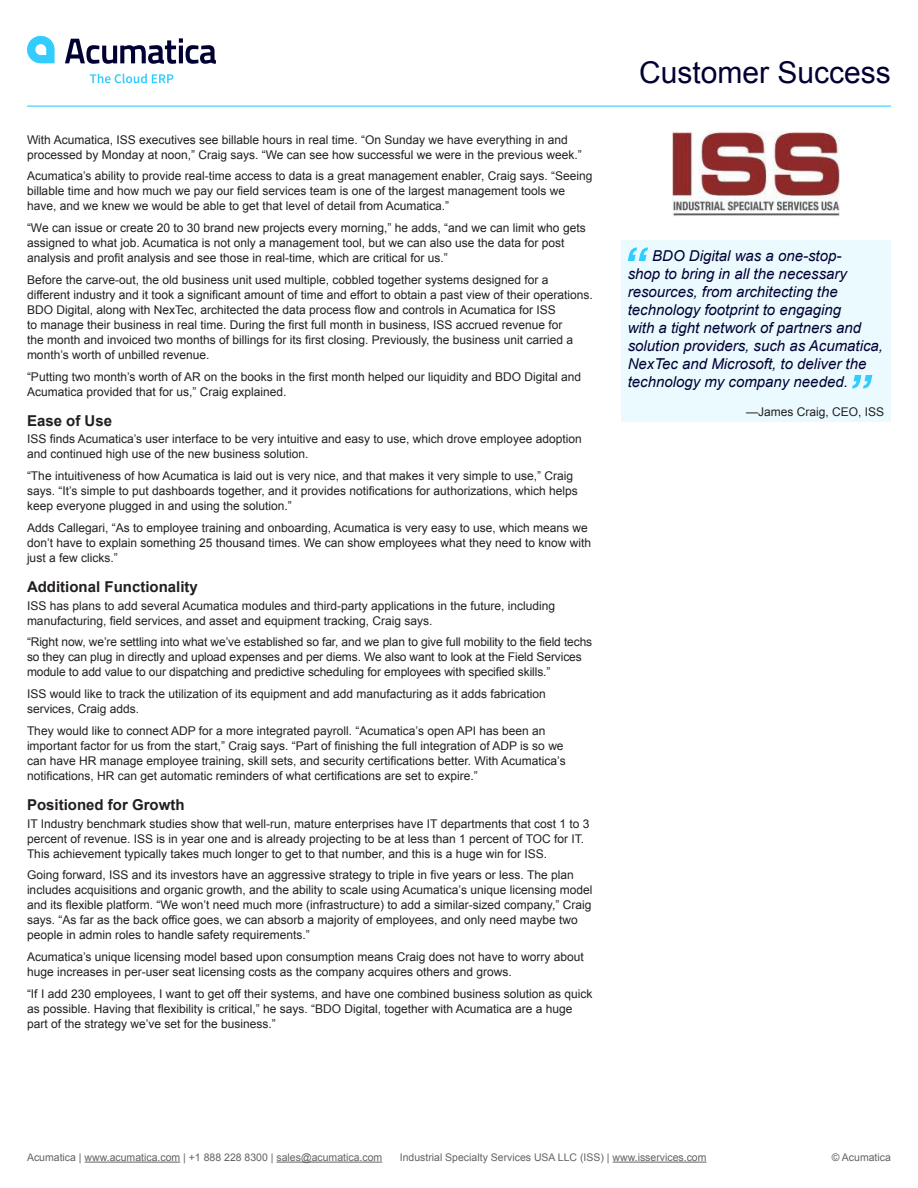
<style>
.page{position:relative;width:918px;height:1188px;background:#fff}
.page>*{position:absolute;margin:0;border:0;box-sizing:border-box;transform-origin:0 0}
.t1{font:30px "Arial";color:#003}
.t2{font:italic 15px/18px "Arial";color:#003}
.Sub_Subhead{font:700 15px "Arial";color:#231f20}
.Body_Copy{font:12px/15px "Arial";color:#231f20}
.Quote_Author{font:12px "Arial";color:#231f20}
.t3{font:10.5px "Arial";color:#636366}
</style>
<div class="page">
<hr style="left:27px;top:106px;width:864px;height:1px;background:#3cf">
<svg style="left:27px;top:36px;width:28px;height:27px"></svg>
<svg style="left:65px;top:38px;width:151px;height:26px"></svg>
<svg style="left:90px;top:74px;width:83px;height:9px"></svg>
<hr style="left:85px;top:1162px;width:95px;height:1px;background:#636366">
<hr style="left:277px;top:1162px;width:105px;height:1px;background:#636366">
<hr style="left:613px;top:1162px;width:94px;height:1px;background:#636366">
<img style="left:673px;top:131px;width:166px;height:85px">
<div style="left:621px;top:241px;width:270px;height:181px;background:#ebfaff"></div>
<svg style="left:628px;top:248px;width:20px;height:13px"></svg>
<svg style="left:852px;top:375px;width:20px;height:14px"></svg>
<p class="Body_Copy" style="left:27px;top:132px;width:556px">With Acumatica, ISS executives see billable hours in real time. “On Sunday we have everything in and processed by Monday at noon,” Craig says. “We can see how successful we were in the previous week.”</p>
<p class="Body_Copy" style="left:27px;top:169px;width:567px">Acumatica’s ability to provide real-time access to data is a great management enabler, Craig says. “Seeing billable time and how much we pay our field services team is one of the largest management tools we have, and we knew we would be able to get that level of detail from Acumatica.”</p>
<p class="Body_Copy" style="left:27px;top:221px;width:560px">“We can issue or create 20 to 30 brand new projects every morning,” he adds, “and we can limit who gets assigned to what job. Acumatica is not only a management tool, but we can also use the data for post analysis and profit analysis and see those in real-time, which are critical for us.”</p>
<p class="Body_Copy" style="left:27px;top:272px;width:567px">Before the carve-out, the old business unit used multiple, cobbled together systems designed for a different industry and it took a significant amount of time and effort to obtain a past view of their operations.<br>BDO Digital, along with NexTec, architected the data process flow and controls in Acumatica for ISS<br>to manage their business in real time. During the first full month in business, ISS accrued revenue for<br>the month and invoiced two months of billings for its first closing. Previously, the business unit carried a month’s worth of unbilled revenue.</p>
<p class="Body_Copy" style="left:27px;top:369px;width:556px">“Putting two month’s worth of AR on the books in the first month helped our liquidity and BDO Digital and<br>Acumatica provided that for us,” Craig explained.</p>
<p class="Sub_Subhead" style="left:27px;top:411px;width:87px">Ease of Use</p>
<p class="Body_Copy" style="left:27px;top:432px;width:556px">ISS finds Acumatica’s user interface to be very intuitive and easy to use, which drove employee adoption and continued high use of the new business solution.</p>
<p class="Body_Copy" style="left:27px;top:468px;width:552px">“The intuitiveness of how Acumatica is laid out is very nice, and that makes it very simple to use,” Craig says. “It’s simple to put dashboards together, and it provides notifications for authorizations, which helps keep everyone plugged in and using the solution.”</p>
<p class="Body_Copy" style="left:27px;top:520px;width:566px">Adds Callegari, “As to employee training and onboarding, Acumatica is very easy to use, which means we don’t have to explain something 25 thousand times. We can show employees what they need to know with just a few clicks.”</p>
<p class="Sub_Subhead" style="left:27px;top:577px;width:172px">Additional Functionality</p>
<p class="Body_Copy" style="left:27px;top:598px;width:530px">ISS has plans to add several Acumatica modules and third-party applications in the future, including manufacturing, field services, and asset and equipment tracking, Craig says.</p>
<p class="Body_Copy" style="left:27px;top:635px;width:567px">“Right now, we’re settling into what we’ve established so far, and we plan to give full mobility to the field techs so they can plug in directly and upload expenses and per diems. We also want to look at the Field Services module to add value to our dispatching and predictive scheduling for employees with specified skills.”</p>
<p class="Body_Copy" style="left:27px;top:686px;width:520px">ISS would like to track the utilization of its equipment and add manufacturing as it adds fabrication services, Craig adds.</p>
<p class="Body_Copy" style="left:27px;top:723px;width:540px">They would like to connect ADP for a more integrated payroll. “Acumatica’s open API has been an important factor for us from the start,” Craig says. “Part of finishing the full integration of ADP is so we can have HR manage employee training, skill sets, and security certifications better. With Acumatica’s notifications, HR can get automatic reminders of what certifications are set to expire.”</p>
<p class="Sub_Subhead" style="left:27px;top:795px;width:159px">Positioned for Growth</p>
<p class="Body_Copy" style="left:27px;top:816px;width:564px">IT Industry benchmark studies show that well-run, mature enterprises have IT departments that cost 1 to 3 percent of revenue. ISS is in year one and is already projecting to be at less than 1 percent of TOC for IT.<br>This achievement typically takes much longer to get to that number, and this is a huge win for ISS.</p>
<p class="Body_Copy" style="left:27px;top:868px;width:567px">Going forward, ISS and its investors have an aggressive strategy to triple in five years or less. The plan includes acquisitions and organic growth, and the ability to scale using Acumatica’s unique licensing model and its flexible platform. “We won’t need much more (infrastructure) to add a similar-sized company,” Craig says. “As far as the back office goes, we can absorb a majority of employees, and only need maybe two people in admin roles to handle safety requirements.”</p>
<p class="Body_Copy" style="left:27px;top:949px;width:558px">Acumatica’s unique licensing model based upon consumption means Craig does not have to worry about huge increases in per-user seat licensing costs as the company acquires others and grows.</p>
<p class="Body_Copy" style="left:27px;top:986px;width:567px">“If I add 230 employees, I want to get off their systems, and have one combined business solution as quick as possible. Having that flexibility is critical,” he says. “BDO Digital, together with Acumatica are a huge part of the strategy we’ve set for the business.”</p>
<h1 class="t1" style="left:639px;top:56px;width:253px">Customer Success</h1>
<p class="t2" style="left:628px;top:247px;width:257px;text-indent:24px">BDO Digital was a one-stop-<br>shop to bring in all the necessary resources, from architecting the technology footprint to engaging<br>with a tight network of partners and solution providers, such as Acumatica, NexTec and Microsoft, to deliver the technology my company needed.</p>
<p class="Quote_Author" style="left:746px;top:405px;width:140px">—James Craig, CEO, ISS</p>
<p class="t3" style="left:27px;top:1151px;width:357px">Acumatica | www.acumatica.com | +1 888 228 8300 | sales@acumatica.com</p>
<p class="t3" style="left:400px;top:1151px;width:308px">Industrial Specialty Services USA LLC (ISS) | www.isservices.com</p>
<p class="t3" style="left:832px;top:1151px;width:61px">© Acumatica</p>
</div>
